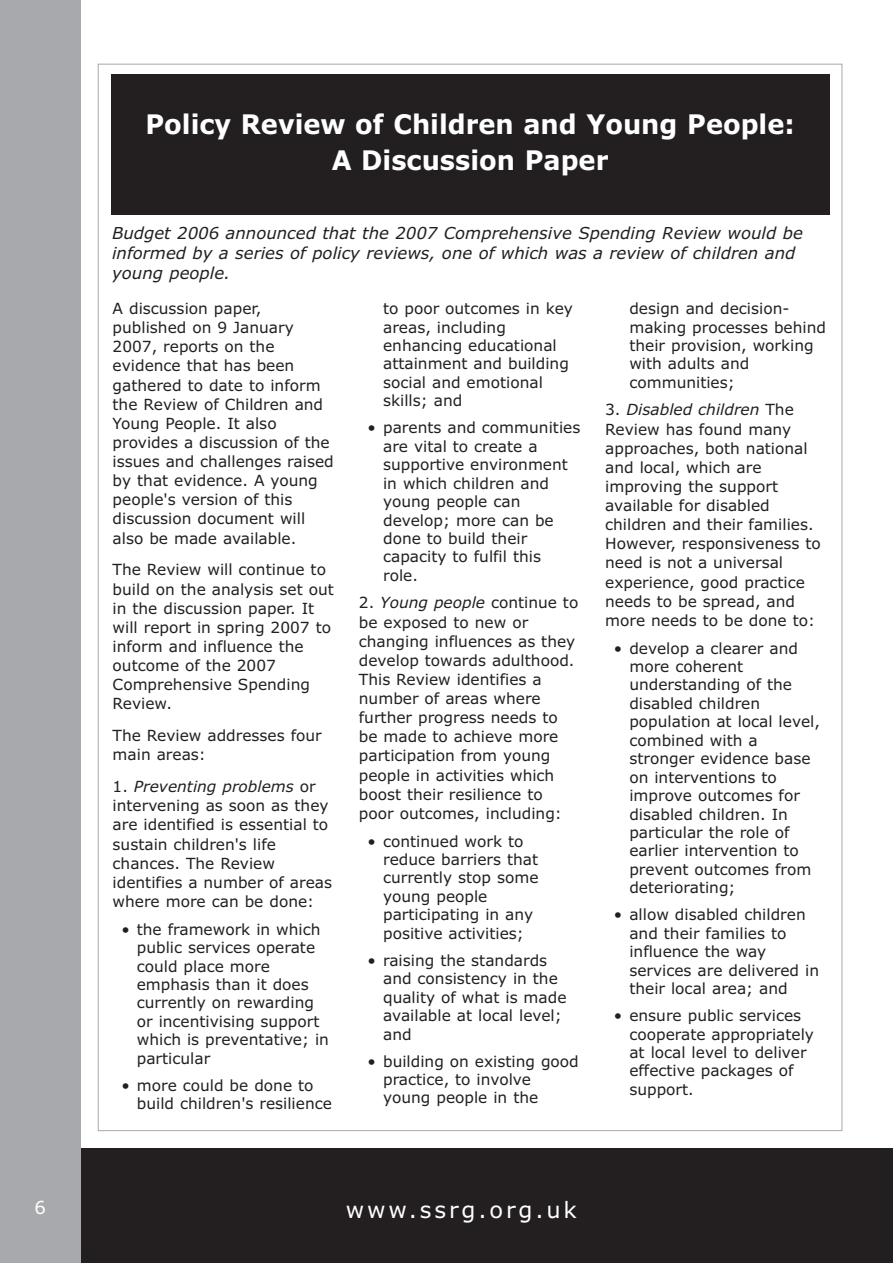
<style>
.page{position:relative;width:893px;height:1263px;background:#fff}
.page>*{position:absolute;margin:0;border:0;box-sizing:border-box;transform-origin:0 0}
.t1{font:700 27px/36.6px "Verdana";color:#fff;text-align:center;scale:.95 1}
.t2{font:22.5px "Verdana";letter-spacing:.125em;color:#fff}
.t3{font:18px "Verdana";color:#fff}
.t4{font:italic 16.5px/19.8px "Verdana";color:#231f20}
.t5{font:15.3px/18.5px "Verdana";color:#231f20}
.s1{font-style:italic}
</style>
<div class="page">
<div style="left:54px;top:1148px;width:838px;height:115px;background:#231f20"></div>
<div style="left:0;top:0;width:81px;height:1263px;background:#a8a9ad"></div>
<div style="left:111px;top:74px;width:718px;height:141px;background:#231f20"></div>
<p class="t3" style="left:35px;top:1201px;width:13px">6</p>
<h1 class="t1" style="left:145px;top:108px;width:685px">Policy Review of Children and Young People:<br>A Discussion Paper</h1>
<p class="t4" style="left:112px;top:225px;width:692px">Budget 2006 announced that the 2007 Comprehensive Spending Review would be informed by a series of policy reviews, one of which was a review of children and young people.</p>
<p class="t5" style="left:113px;top:300px;width:223px;line-height:19px">A discussion paper, published on 9 January<br>2007, reports on the evidence that has been gathered to date to inform the Review of Children and<br>Young People. It also provides a discussion of the issues and challenges raised by that evidence. A young people's version of this discussion document will also be made available.</p>
<p class="t5" style="left:113px;top:562px;width:223px;line-height:19px">The Review will continue to build on the analysis set out in the discussion paper. It will report in spring 2007 to inform and influence the outcome of the 2007<br>Comprehensive Spending<br>Review.</p>
<p class="t5" style="left:113px;top:727px;width:211px;line-height:19px">The Review addresses four main areas:</p>
<p class="t5" style="left:113px;top:778px;width:221px;line-height:19px">1. <span class="s1">Preventing problems</span> or intervening as soon as they are identified is essential to sustain children's life chances. The Review identifies a number of areas where more can be done:</p>
<p class="t5" style="left:137px;top:921px;width:194px;text-indent:-15px">• the framework in which public services operate could place more emphasis than it does currently on rewarding or incentivising support which is preventative; in particular</p>
<p class="t5" style="left:137px;top:1077px;width:197px;text-indent:-15px">• more could be done to build children's resilience</p>
<p class="t5" style="left:383px;top:301px;width:191px">to poor outcomes in key areas, including enhancing educational attainment and building social and emotional skills; and</p>
<p class="t5" style="left:383px;top:420px;width:199px;text-indent:-15px">• parents and communities are vital to create a supportive environment in which children and young people can develop; more can be done to build their capacity to fulfil this<br>role.</p>
<p class="t5" style="left:359px;top:595px;width:221px;line-height:19px">2. <span class="s1">Young people</span> continue to be exposed to new or changing influences as they develop towards adulthood.<br>This Review identifies a number of areas where further progress needs to be made to achieve more participation from young people in activities which boost their resilience to poor outcomes, including:</p>
<p class="t5" style="left:383px;top:833px;width:157px;text-indent:-15px">• continued work to reduce barriers that currently stop some young people participating in any positive activities;</p>
<p class="t5" style="left:383px;top:952px;width:185px;text-indent:-15px">• raising the standards and consistency in the quality of what is made available at local level; and</p>
<p class="t5" style="left:383px;top:1053px;width:197px;text-indent:-15px">• building on existing good practice, to involve young people in the</p>
<p class="t5" style="left:629px;top:301px;width:198px">design and decision&shy;making processes behind their provision, working with adults and communities;</p>
<p class="t5" style="left:605px;top:402px;width:217px;line-height:19px">3. <span class="s1">Disabled children</span> The<br>Review has found many approaches, both national and local, which are improving the support available for disabled children and their families.<br>However, responsiveness to need is not a universal experience, good practice needs to be spread, and more needs to be done to:</p>
<p class="t5" style="left:629px;top:640px;width:192px;text-indent:-15px">• develop a clearer and more coherent understanding of the disabled children population at local level, combined with a stronger evidence base on interventions to improve outcomes for disabled children. In particular the role of earlier intervention to prevent outcomes from deteriorating;</p>
<p class="t5" style="left:629px;top:907px;width:191px;text-indent:-15px">• allow disabled children and their families to influence the way services are delivered in their local area; and</p>
<p class="t5" style="left:629px;top:1008px;width:186px;text-indent:-15px">• ensure public services cooperate appropriately at local level to deliver effective packages of support.</p>
<h2 class="t2" style="left:346px;top:1201px;width:232px">www.ssrg.org.uk</h2>
</div>
